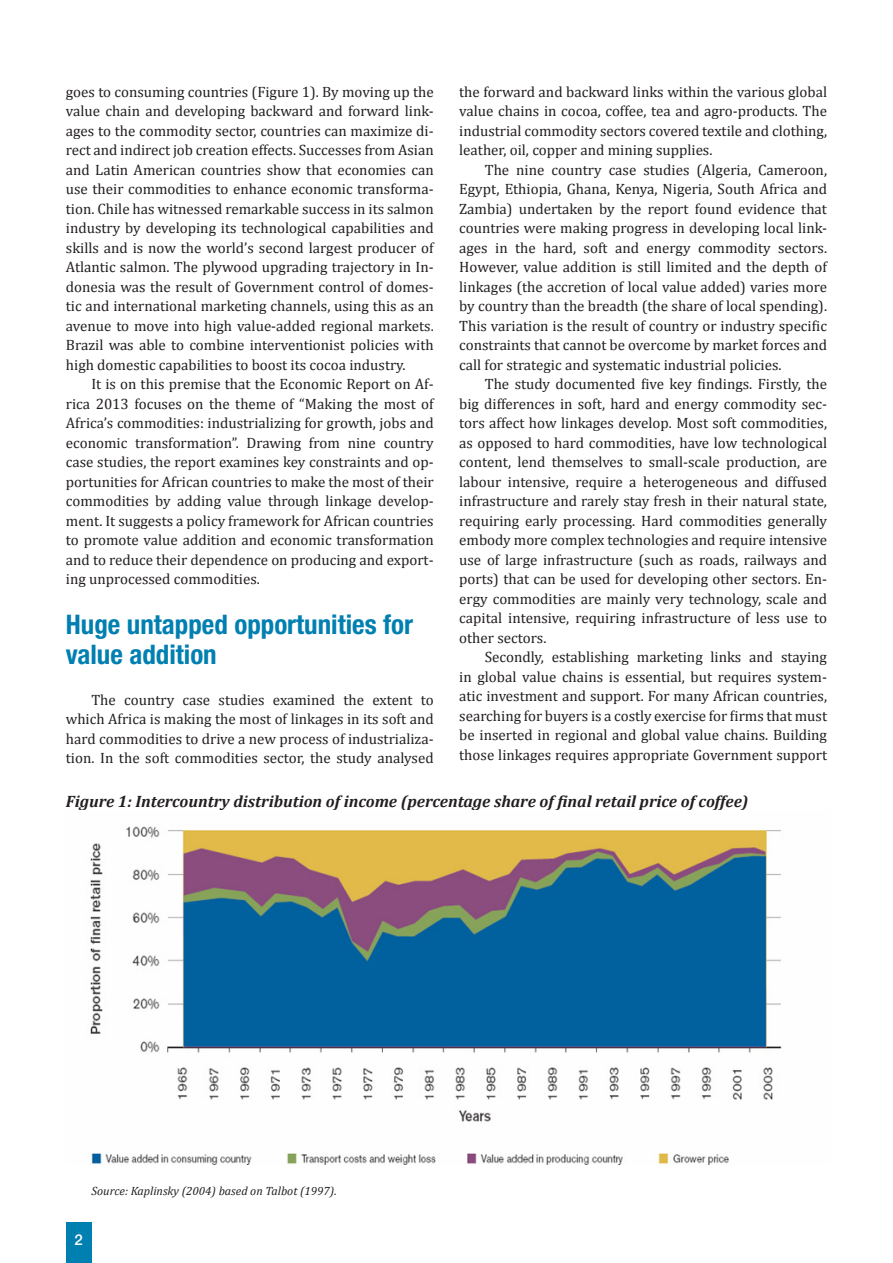
<style>
.page{position:relative;width:893px;height:1263px;background:#fff}
.page>*{position:absolute;margin:0;border:0;box-sizing:border-box;transform-origin:0 0}
._03_Heading2{font:700 condensed 27px/30px "Helvetica Neue";color:#007fb1}
.Heading_3{font:italic 700 16.5px "Cambria";color:#231f20}
._01_Body_Text{font:15px/19.5px "Cambria";color:#231f20;text-align:justify}
.t1{font:500 15px "Helvetica Neue LT Std";color:#fff}
._01_Body_Text-2{font:italic 12px "Cambria";color:#231f20}
</style>
<div class="page">
<div style="left:66px;top:1222px;width:26px;height:41px;background:#007fb1"></div>
<img style="left:90px;top:826px;width:692px;height:339px">
<p class="_01_Body_Text" style="left:66px;top:82px;width:369px">goes to consuming countries (Figure 1). By moving up the value chain and developing backward and forward link&shy;ages to the commodity sector, countries can maximize di&shy;rect and indirect job creation effects. Successes from Asian and Latin American countries show that economies can use their commodities to enhance economic transforma&shy;tion. Chile has witnessed remarkable success in its salmon industry by developing its technological capabilities and skills and is now the world’s second largest producer of Atlantic salmon. The plywood upgrading trajectory in In&shy;donesia was the result of Government control of domes&shy;tic and international marketing channels, using this as an avenue to move into high value-added regional markets.<br>Brazil was able to combine interventionist policies with high domestic capabilities to boost its cocoa industry.</p>
<p class="_01_Body_Text" style="left:66px;top:374px;width:369px;text-indent:26px">It is on this premise that the Economic Report on Af&shy;rica 2013 focuses on the theme of “Making the most of Africa’s commodities: industrializing for growth, jobs and economic transformation”. Drawing from nine country case studies, the report examines key constraints and op&shy;portunities for African countries to make the most of their commodities by adding value through linkage develop&shy;ment. It suggests a policy framework for African countries to promote value addition and economic transformation and to reduce their dependence on producing and export&shy;ing unprocessed commodities.</p>
<p class="_03_Heading2" style="left:66px;top:609px;width:349px">Huge untapped opportunities for value addition</p>
<p class="_01_Body_Text" style="left:66px;top:690px;width:369px;text-indent:26px">The country case studies examined the extent to which Africa is making the most of linkages in its soft and hard commodities to drive a new process of industrializa&shy;tion. In the soft commodities sector, the study analysed</p>
<p class="_01_Body_Text" style="left:459px;top:82px;width:369px">the forward and backward links within the various global value chains in cocoa, coffee, tea and agro-products. The industrial commodity sectors covered textile and clothing, leather, oil, copper and mining supplies.</p>
<p class="_01_Body_Text" style="left:459px;top:160px;width:369px;text-indent:26px">The nine country case studies (Algeria, Cameroon, Egypt, Ethiopia, Ghana, Kenya, Nigeria, South Africa and Zambia) undertaken by the report found evidence that countries were making progress in developing local link&shy;ages in the hard, soft and energy commodity sectors.<br>However, value addition is still limited and the depth of linkages (the accretion of local value added) varies more by country than the breadth (the share of local spending).<br>This variation is the result of country or industry specific constraints that cannot be overcome by market forces and call for strategic and systematic industrial policies.</p>
<p class="_01_Body_Text" style="left:459px;top:374px;width:369px;text-indent:26px">The study documented five key findings. Firstly, the big differences in soft, hard and energy commodity sec&shy;tors affect how linkages develop. Most soft commodities, as opposed to hard commodities, have low technological content, lend themselves to small-scale production, are labour intensive, require a heterogeneous and diffused infrastructure and rarely stay fresh in their natural state, requiring early processing. Hard commodities generally embody more complex technologies and require intensive use of large infrastructure (such as roads, railways and ports) that can be used for developing other sectors. En&shy;ergy commodities are mainly very technology, scale and capital intensive, requiring infrastructure of less use to other sectors.</p>
<p class="_01_Body_Text" style="left:459px;top:647px;width:369px;text-indent:26px">Secondly, establishing marketing links and staying in global value chains is essential, but requires system&shy;atic investment and support. For many African countries, searching for buyers is a costly exercise for firms that must be inserted in regional and global value chains. Building those linkages requires appropriate Government support</p>
<p class="Heading_3" style="left:66px;top:789px;width:684px">Figure 1: Intercountry distribution of income (percentage share of final retail price of coffee)</p>
<p class="_01_Body_Text-2" style="left:91px;top:1183px;width:247px">Source: Kaplinsky (2004) based on Talbot (1997).</p>
<p class="t1" style="left:74px;top:1231px;width:10px">2</p>
</div>
